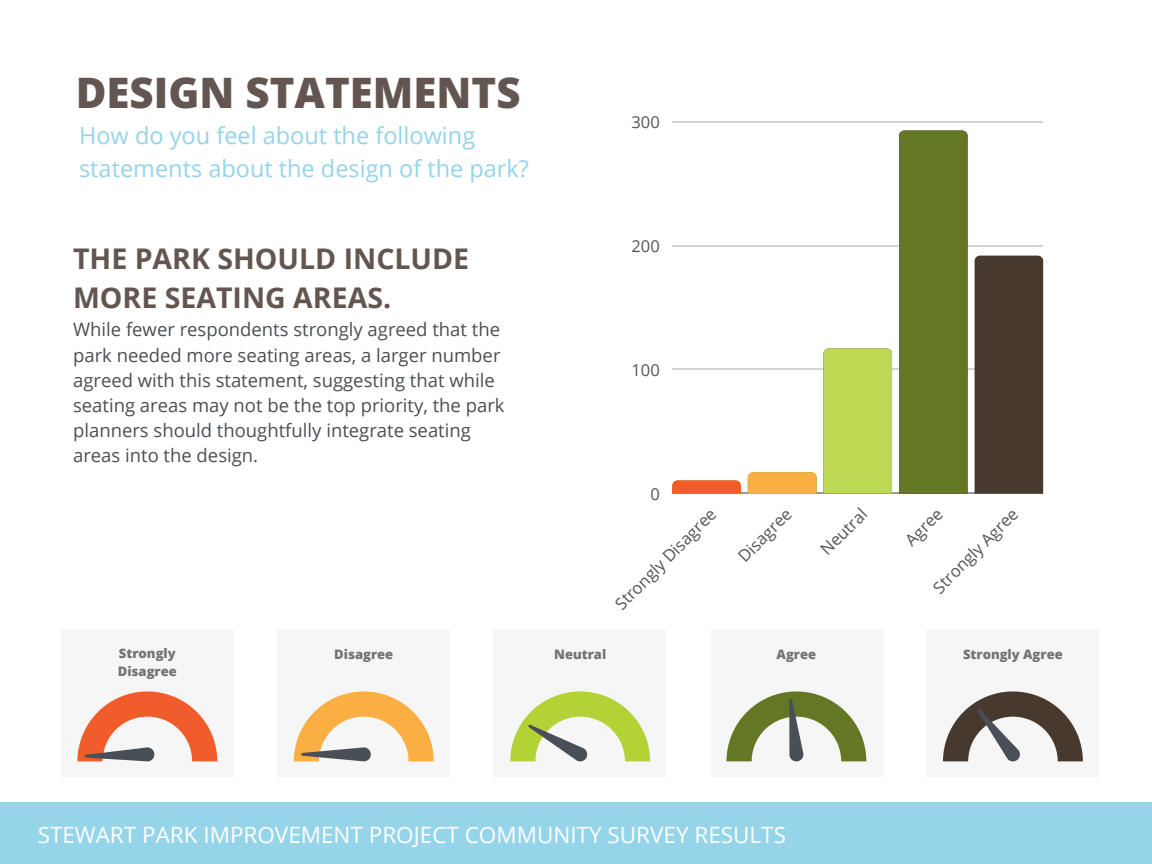
<style>
.page{position:relative;width:1152px;height:864px;background:#fff}
.page>*{position:absolute;margin:0;border:0;box-sizing:border-box;transform-origin:0 0}
.t1{font:800 42px "Open Sans";color:#63554f}
.t2{font:700 28.5px/39px "Open Sans";color:#63554f}
.t3{font:23.55px/32.7px "Open Sans";color:#95d4e9}
.t4{font:22.5px "Open Sans";color:#fff}
.t5{font:18.45px/25.2px "Open Sans";color:#4a4f54}
.t6{font:16.5px "Open Sans";color:#545454}
.t7{font:800 13.05px/17.5px "Open Sans";color:#737373}
</style>
<div class="page">
<hr style="left:672px;top:121px;width:371px;height:2px;background:#545454">
<hr style="left:672px;top:245px;width:371px;height:2px;background:#545454">
<hr style="left:672px;top:369px;width:371px;height:1px;background:#545454">
<hr style="left:672px;top:492px;width:371px;height:2px;background:#545454">
<div style="left:974px;top:256px;width:69px;height:238px;background:#48392e"></div>
<div style="left:899px;top:131px;width:69px;height:363px;background:#637724"></div>
<div style="left:823px;top:348px;width:69px;height:146px;background:#bdd853"></div>
<svg style="left:748px;top:472px;width:69px;height:22px;background:#f7ae44"></svg>
<svg style="left:672px;top:481px;width:69px;height:13px"></svg>
<div style="left:0;top:802px;width:1152px;height:62px;background:#95d4e9"></div>
<div style="left:61px;top:630px;width:172px;height:147px;background:#f6f6f6"></div>
<div style="left:278px;top:630px;width:172px;height:147px;background:#f6f6f6"></div>
<div style="left:494px;top:630px;width:172px;height:147px;background:#f6f6f6"></div>
<svg style="left:77px;top:691px;width:140px;height:70px"></svg>
<svg style="left:294px;top:691px;width:140px;height:70px"></svg>
<svg style="left:510px;top:691px;width:140px;height:70px"></svg>
<div style="left:711px;top:630px;width:172px;height:147px;background:#f6f6f6"></div>
<div style="left:927px;top:630px;width:172px;height:147px;background:#f6f6f6"></div>
<svg style="left:726px;top:691px;width:140px;height:70px"></svg>
<svg style="left:943px;top:691px;width:140px;height:70px"></svg>
<h1 class="t1" style="left:76px;top:63px;width:446px">DESIGN STATEMENTS</h1>
<p class="t3" style="left:79px;top:119px;width:451px">How do you feel about the following statements about the design of the park?</p>
<h2 class="t2" style="left:73px;top:238px;width:398px">THE PARK SHOULD INCLUDE<br>MORE SEATING AREAS.</h2>
<p class="t5" style="left:73px;top:317px;width:433px">While fewer respondents strongly agreed that the park needed more seating areas, a larger number agreed with this statement, suggesting that while seating areas may not be the top priority, the park planners should thoughtfully integrate seating areas into the design.</p>
<p class="t6" style="left:631px;top:111px;width:30px">300</p>
<p class="t6" style="left:631px;top:235px;width:30px">200</p>
<p class="t6" style="left:631px;top:358px;width:30px">100</p>
<p class="t6" style="left:650px;top:482px;width:11px">0</p>
<p class="t6" style="left:610px;top:598px;width:136px;rotate:-45deg">Strongly Disagree</p>
<p class="t6" style="left:733px;top:551px;width:69px;rotate:-45deg">Disagree</p>
<p class="t6" style="left:815px;top:544px;width:59px;rotate:-45deg">Neutral</p>
<p class="t6" style="left:900px;top:535px;width:46px;rotate:-45deg">Agree</p>
<p class="t6" style="left:928px;top:582px;width:114px;rotate:-45deg">Strongly Agree</p>
<p class="t7" style="left:118px;top:645px;width:61px">Strongly<br>Disagree</p>
<p class="t7" style="left:334px;top:645px;width:61px">Disagree</p>
<p class="t7" style="left:554px;top:645px;width:54px">Neutral</p>
<p class="t7" style="left:777px;top:645px;width:41px">Agree</p>
<p class="t7" style="left:963px;top:645px;width:101px">Strongly Agree</p>
<p class="t4" style="left:38px;top:819px;width:750px">STEWART PARK IMPROVEMENT PROJECT COMMUNITY SURVEY RESULTS</p>
</div>
